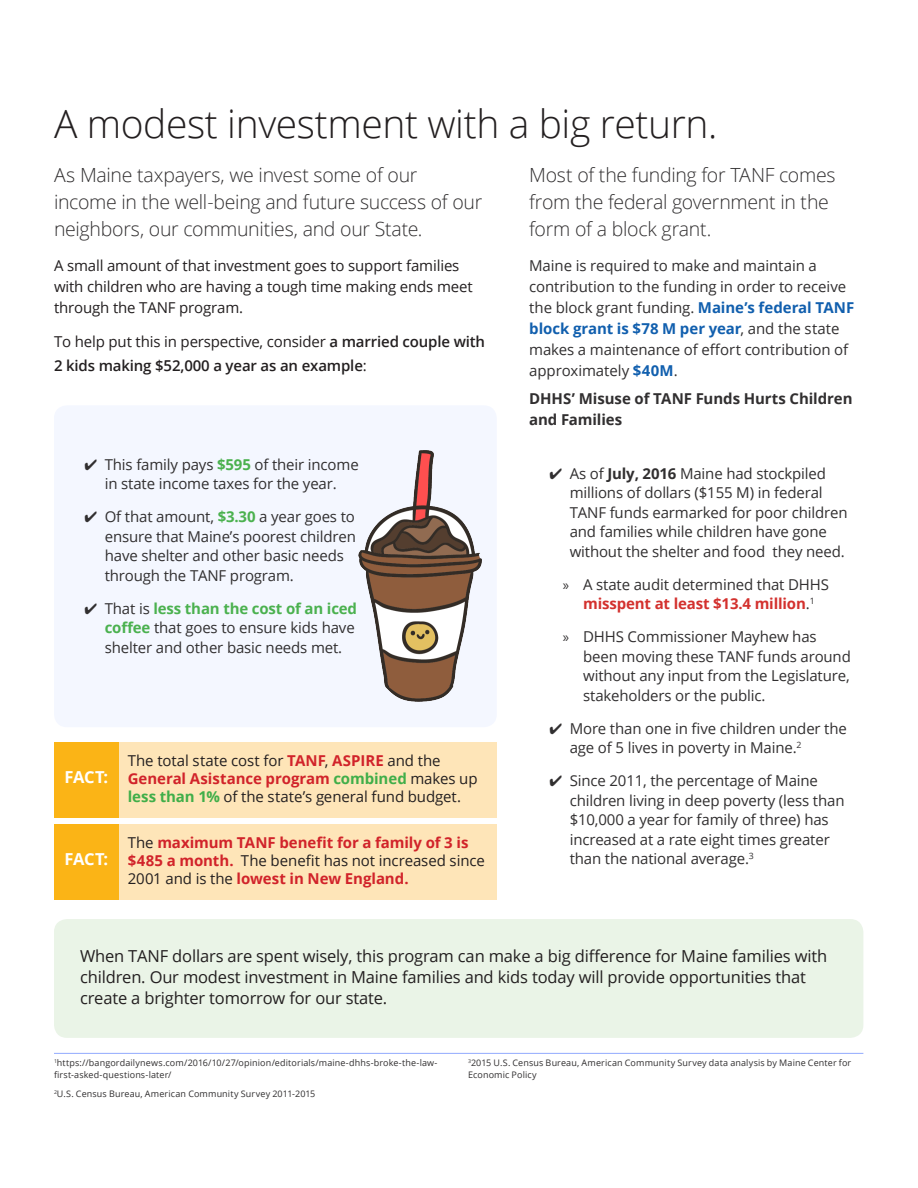
<style>
.page{position:relative;width:918px;height:1188px;background:#fff}
.page>*{position:absolute;margin:0;border:0;box-sizing:border-box;transform-origin:0 0}
.t1{font:300 39px "Open Sans";letter-spacing:-.01em;color:#231f20}
.Lead{font:300 19.5px/27px "Open Sans";letter-spacing:-.015em;color:#312f30}
.t2{font:16.5px/21px "Open Sans";letter-spacing:-.01em;color:#231f20}
.t3{font:700 16.5px "Open Sans";letter-spacing:-.02em;color:#fff}
.Body{font:15px/19.5px "Open Sans";letter-spacing:-.01em;color:#312f30}
.Open_sans_10_12_Fact{font:15px/21px "Open Sans";letter-spacing:-.01em;color:#231f20}
.Open_sans_10_12_Fact-2{font:700 15px/18px "Open Sans";letter-spacing:-.005em;color:#d1232a}
.t4{font:600 15px/24px "Open Sans";letter-spacing:-.01em;color:#231f20}
.Body-2{font:700 15px/21px "Open Sans";letter-spacing:-.005em;color:#312f30}
.end_notes{font:9px/12px "Open Sans";letter-spacing:.015em;color:#312f30}
.s1{font-weight:400}
.s2{font-weight:700;color:#4bb14f}
.s3{font-weight:700;color:#d1232a}
.s4{font-weight:700;color:#40ae49}
.s5{font-weight:400;color:#231f20}
.s6{font-weight:700;color:#115fae}
.s7{font-weight:700}
.s8{font-family:"Myriad Pro"}
.s9{font-weight:700;color:#d3312e}
</style>
<div class="page">
<div style="left:118px;top:825px;width:379px;height:75px;background:#fee5b8"></div>
<div style="left:54px;top:825px;width:65px;height:75px;background:#fbb416"></div>
<hr style="left:54px;top:1053px;width:809px;height:1px;background:#92aafe">
<div style="left:54px;top:919px;width:809px;height:119px;background:#eaf4e7;border-radius:13px"></div>
<div style="left:118px;top:743px;width:379px;height:75px;background:#fee5b8"></div>
<div style="left:54px;top:743px;width:65px;height:75px;background:#fbb416"></div>
<div style="left:54px;top:405px;width:443px;height:322px;background:#f4f7ff;border-radius:13px"></div>
<img style="left:359px;top:451px;width:123px;height:251px">
<p class="t1" style="left:54px;top:97px;width:665px">A modest investment with a big return.</p>
<p class="Lead" style="left:54px;top:161px;width:430px">As Maine taxpayers, we invest some of our income in the well-being and future success of our neighbors, our communities, and our State.</p>
<p class="Open_sans_10_12_Fact" style="left:54px;top:254px;width:420px">A small amount of that investment goes to support families with children who are having a tough time making ends meet through the TANF program.</p>
<p class="t4" style="left:54px;top:330px;width:433px"><span class="s1">To help put this in perspective, consider</span> a married couple with<br>2 kids making $52,000 a year as an example<span class="s1">:</span></p>
<p class="Body" style="left:85px;top:454px;width:276px;text-align:center">✔ This family pays <span class="s2">$595</span> of their income in state income taxes for the year.</p>
<p class="Body" style="left:105px;top:507px;width:253px;text-indent:-20px">✔ Of that amount, <span class="s2">$3.30</span> a year goes to ensure that Maine’s poorest children have shelter and other basic needs through the TANF program.</p>
<p class="Body" style="left:105px;top:598px;width:254px;text-indent:-20px">✔ That is <span class="s2">less than the cost of an iced coffee</span> that goes to ensure kids have shelter and other basic needs met.</p>
<p class="t3" style="left:65px;top:765px;width:45px">FACT:</p>
<p class="t3" style="left:65px;top:847px;width:45px">FACT:</p>
<p class="Open_sans_10_12_Fact" style="left:128px;top:751px;width:351px;line-height:18px">The total state cost for <span class="s3">TANF</span>, <span class="s3">ASPIRE</span> and the<br><span class="s3">General Asistance program</span> <span class="s4">combined</span> makes up <span class="s4">less than 1%</span> of the state’s general fund budget.</p>
<p class="Open_sans_10_12_Fact-2" style="left:128px;top:834px;width:359px"><span class="s5">The</span> maximum TANF benefit for a family of 3 is $485 a month. <span class="s5">The benefit has not increased since<br>2001 and is the</span> lowest in New England.</p>
<p class="Lead" style="left:529px;top:161px;width:308px">Most of the funding for TANF comes from the federal government in the form of a block grant.</p>
<p class="Body" style="left:529px;top:254px;width:327px;line-height:21px">Maine is required to make and maintain a contribution to the funding in order to receive the block grant funding. <span class="s6">Maine’s federal TANF block grant is $78 M per year</span>, and the state makes a maintenance of effort contribution of approximately <span class="s6">$40M</span>.</p>
<p class="Body-2" style="left:529px;top:387px;width:325px">DHHS’ Misuse of TANF Funds Hurts Children and Families</p>
<p class="Body" style="left:570px;top:463px;width:279px;text-indent:-20px">✔ As of <span class="s7">July, 2016</span> Maine had stockpiled millions of dollars ($155 M) in federal TANF funds earmarked for poor children and families while children have gone without the shelter and food they need.</p>
<p class="Body" style="left:563px;top:574px;width:268px;text-align:center"><span class="s8">»</span> A state audit determined that DHHS <span class="s9">misspent at least $13.4 million</span>.<sup>1</sup></p>
<p class="Body" style="left:583px;top:626px;width:269px;text-indent:-20px"><span class="s8">»</span> DHHS Commissioner Mayhew has been moving these TANF funds around without any input from the Legislature, stakeholders or the public.</p>
<p class="Body" style="left:570px;top:718px;width:279px;text-indent:-20px">✔ More than one in five children under the age of 5 lives in poverty in Maine.<sup>2</sup></p>
<p class="Body" style="left:570px;top:770px;width:276px;text-indent:-20px">✔ Since 2011, the percentage of Maine children living in deep poverty (less than $10,000 a year for family of three) has increased at a rate eight times greater than the national average.<sup>3</sup></p>
<p class="t2" style="left:80px;top:945px;width:749px">When TANF dollars are spent wisely, this program can make a big difference for Maine families with children. Our modest investment in Maine families and kids today will provide opportunities that create a brighter tomorrow for our state.</p>
<p class="end_notes" style="left:54px;top:1056px;width:385px"><sup>1</sup>https://bangordailynews.com/2016/10/27/opinion/editorials/maine-dhhs-broke-the-law&shy;first-asked-questions-later/</p>
<p class="end_notes" style="left:54px;top:1087px;width:263px"><sup>2</sup>U.S. Census Bureau, American Community Survey 2011-2015</p>
<p class="end_notes" style="left:468px;top:1056px;width:385px"><sup>3</sup>2015 U.S. Census Bureau, American Community Survey data analysis by Maine Center for<br>Economic Policy</p>
</div>
